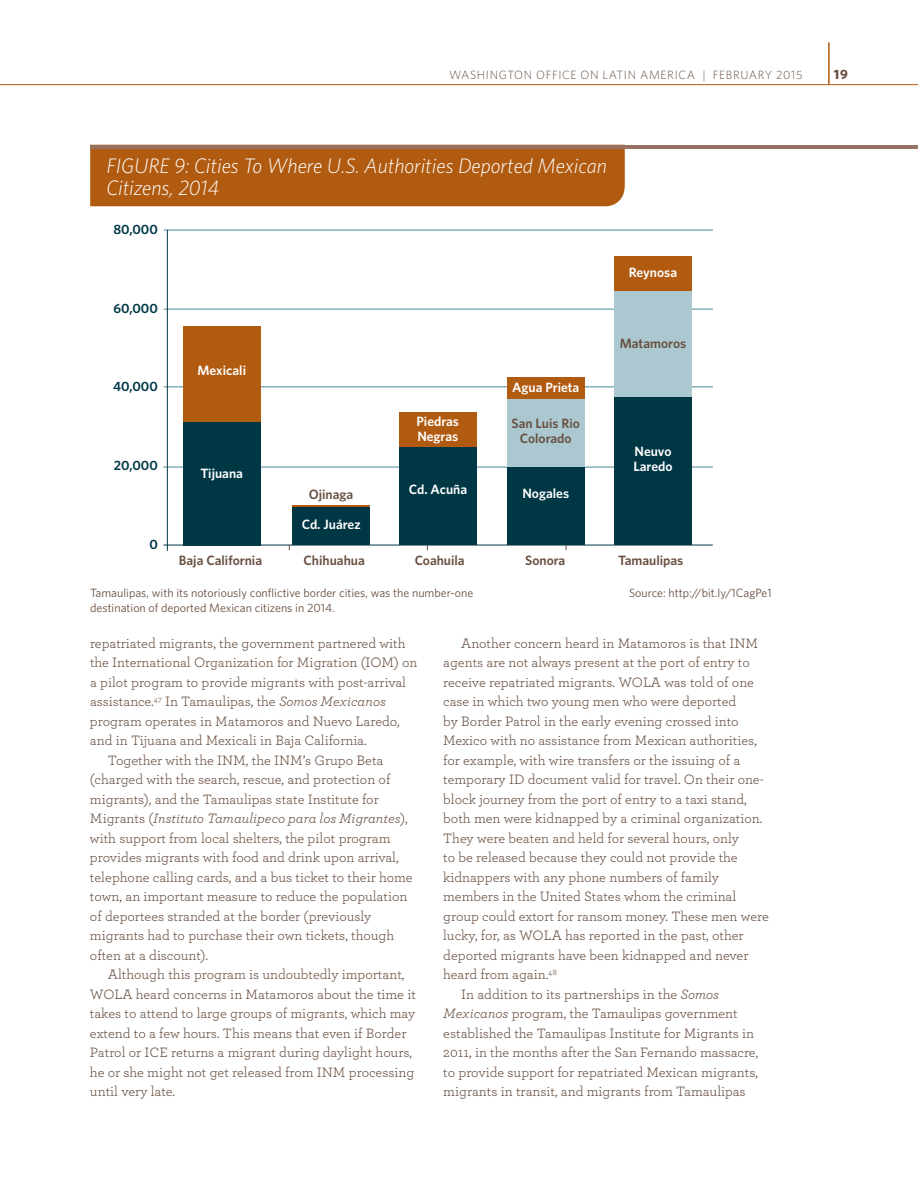
<style>
.page{position:relative;width:918px;height:1188px;background:#fff}
.page>*{position:absolute;margin:0;border:0;box-sizing:border-box;transform-origin:0 0}
.t1{font:italic 300 21px/22.5px "Whitney";color:#fff}
.t2{font:14.25px "Archer";color:#684f40}
.t3{font:italic 14.25px "Archer";color:#684f40}
.t4{font:600 13.5px/15px "Whitney";color:#fff}
.t5{font:600 13.5px "Whitney";color:#684f40}
.t6{font:600 13.5px/15px "Whitney";color:#685041;text-align:center}
.t7{font:600 13.5px "Whitney";color:#003745}
.t8{font:700 13.5px "Whitney";color:#684f40}
.t9{font:12px/15px "Whitney";color:#684f40}
.t10{font:300 12px "Whitney";letter-spacing:.05em;color:#684f40}
.s1{font-style:italic}
.s2{font-style:normal}
</style>
<div class="page">
<hr style="left:0;top:84px;width:918px;height:1px;background:#b15b11">
<hr style="left:828px;top:42px;width:2px;height:43px;background:#b15b11">
<div style="left:90px;top:148px;width:535px;height:58px;background:#b15b11"></div>
<hr style="left:90px;top:145px;width:828px;height:3px;background:#987261">
<hr style="left:163px;top:467px;width:550px;height:1px;background:#4a8998">
<hr style="left:164px;top:230px;width:549px;height:1px;background:#4a8998">
<hr style="left:164px;top:386px;width:549px;height:1px;background:#4a8998">
<hr style="left:164px;top:309px;width:549px;height:1px;background:#4a8998">
<hr style="left:167px;top:230px;width:1px;height:321px;background:#003745">
<hr style="left:163px;top:545px;width:550px;height:1px;background:#003745">
<div style="left:614px;top:256px;width:78px;height:35px;background:#b15b11"></div>
<div style="left:507px;top:377px;width:78px;height:22px;background:#b15b11"></div>
<div style="left:399px;top:413px;width:78px;height:34px;background:#b15b11"></div>
<div style="left:183px;top:326px;width:78px;height:96px;background:#b15b11"></div>
<hr style="left:292px;top:505px;width:78px;height:2px;background:#b15b11">
<div style="left:614px;top:291px;width:78px;height:106px;background:#abc8d1"></div>
<div style="left:507px;top:399px;width:78px;height:67px;background:#abc8d1"></div>
<div style="left:614px;top:397px;width:78px;height:147px;background:#003745"></div>
<div style="left:507px;top:467px;width:78px;height:77px;background:#003745"></div>
<div style="left:399px;top:447px;width:78px;height:97px;background:#003745"></div>
<div style="left:183px;top:422px;width:78px;height:123px;background:#003745"></div>
<div style="left:292px;top:507px;width:78px;height:37px;background:#003745"></div>
<p class="t10" style="left:449px;top:69px;width:355px">WASHINGTON OFFICE ON LATIN AMERICA | FEBRUARY 2015</p>
<p class="t8" style="left:834px;top:68px;width:15px">19</p>
<h1 class="t1" style="left:106px;top:155px;width:502px">FIGURE 9: Cities To Where U.S. Authorities Deported Mexican<br>Citizens, 2014</h1>
<p class="t7" style="left:113px;top:223px;width:46px">80,000</p>
<p class="t7" style="left:114px;top:302px;width:46px">60,000</p>
<p class="t7" style="left:113px;top:381px;width:46px">40,000</p>
<p class="t7" style="left:114px;top:459px;width:45px">20,000</p>
<p class="t4" style="left:198px;top:363px;width:50px">Mexicali</p>
<p class="t4" style="left:201px;top:467px;width:44px">Tijuana</p>
<p class="t5" style="left:309px;top:488px;width:46px">Ojinaga</p>
<p class="t4" style="left:302px;top:518px;width:60px">Cd. Juárez</p>
<p class="t4" style="left:417px;top:415px;width:44px">Piedras<br>Negras</p>
<p class="t4" style="left:409px;top:483px;width:60px">Cd. Acuña</p>
<p class="t4" style="left:512px;top:380px;width:69px">Agua Prieta</p>
<p class="t6" style="left:512px;top:417px;width:70px">San Luis Rio<br>Colorado</p>
<p class="t4" style="left:522px;top:486px;width:48px">Nogales</p>
<p class="t4" style="left:629px;top:266px;width:50px">Reynosa</p>
<p class="t6" style="left:620px;top:336px;width:68px">Matamoros</p>
<p class="t4" style="left:633px;top:444px;width:41px">Neuvo<br>Laredo</p>
<p class="t7" style="left:149px;top:538px;width:10px">0</p>
<p class="t9" style="left:90px;top:586px;width:385px">Tamaulipas, with its notoriously conflictive border cities, was the number-one destination of deported Mexican citizens in 2014.</p>
<p class="t5" style="left:179px;top:554px;width:85px">Baja California</p>
<p class="t5" style="left:304px;top:554px;width:63px">Chihuahua</p>
<p class="t5" style="left:525px;top:554px;width:42px">Sonora</p>
<p class="t5" style="left:415px;top:554px;width:52px">Coahuila</p>
<p class="t5" style="left:618px;top:554px;width:67px">Tamaulipas</p>
<p class="t9" style="left:629px;top:586px;width:144px">Source: http://bit.ly/1CagPe1</p>
<p class="t2" style="left:90px;top:636px;width:317px">repatriated migrants, the government partnered with</p>
<p class="t2" style="left:90px;top:656px;width:329px">the International Organization for Migration (IOM) on</p>
<p class="t2" style="left:90px;top:675px;width:318px">a pilot program to provide migrants with post-arrival</p>
<p class="t2" style="left:90px;top:695px;width:297px">assistance.<sup>47</sup> In Tamaulipas, the <span class="s1">Somos Mexicanos</span></p>
<p class="t2" style="left:90px;top:714px;width:311px">program operates in Matamoros and Nuevo Laredo,</p>
<p class="t2" style="left:90px;top:734px;width:278px">and in Tijuana and Mexicali in Baja California.</p>
<p class="t2" style="left:108px;top:753px;width:277px">Together with the INM, the INM’s Grupo Beta</p>
<p class="t2" style="left:90px;top:773px;width:302px">(charged with the search, rescue, and protection of</p>
<p class="t2" style="left:90px;top:792px;width:290px">migrants), and the Tamaulipas state Institute for</p>
<p class="t3" style="left:90px;top:812px;width:319px"><span class="s2">Migrants (</span>Instituto Tamaulipeco para los Migrantes<span class="s2">),</span></p>
<p class="t2" style="left:90px;top:831px;width:302px">with support from local shelters, the pilot program</p>
<p class="t2" style="left:90px;top:851px;width:310px">provides migrants with food and drink upon arrival,</p>
<p class="t2" style="left:90px;top:870px;width:324px">telephone calling cards, and a bus ticket to their home</p>
<p class="t2" style="left:90px;top:890px;width:319px">town, an important measure to reduce the population</p>
<p class="t2" style="left:90px;top:909px;width:283px">of deportees stranded at the border (previously</p>
<p class="t2" style="left:90px;top:929px;width:306px">migrants had to purchase their own tickets, though</p>
<p class="t2" style="left:90px;top:948px;width:120px">often at a discount).</p>
<p class="t2" style="left:108px;top:968px;width:298px">Although this program is undoubtedly important,</p>
<p class="t2" style="left:90px;top:987px;width:327px">WOLA heard concerns in Matamoros about the time it</p>
<p class="t2" style="left:90px;top:1007px;width:327px">takes to attend to large groups of migrants, which may</p>
<p class="t2" style="left:90px;top:1026px;width:318px">extend to a few hours. This means that even if Border</p>
<p class="t2" style="left:90px;top:1046px;width:324px">Patrol or ICE returns a migrant during daylight hours,</p>
<p class="t2" style="left:90px;top:1065px;width:326px">he or she might not get released from INM processing</p>
<p class="t2" style="left:90px;top:1085px;width:87px">until very late.</p>
<p class="t2" style="left:461px;top:636px;width:299px">Another concern heard in Matamoros is that INM</p>
<p class="t2" style="left:443px;top:656px;width:308px">agents are not always present at the port of entry to</p>
<p class="t2" style="left:443px;top:675px;width:312px">receive repatriated migrants. WOLA was told of one</p>
<p class="t2" style="left:443px;top:695px;width:295px">case in which two young men who were deported</p>
<p class="t2" style="left:443px;top:714px;width:297px">by Border Patrol in the early evening crossed into</p>
<p class="t2" style="left:443px;top:734px;width:315px">Mexico with no assistance from Mexican authorities,</p>
<p class="t2" style="left:443px;top:753px;width:299px">for example, with wire transfers or the issuing of a</p>
<p class="t2" style="left:443px;top:773px;width:322px">temporary ID document valid for travel. On their one-</p>
<p class="t2" style="left:443px;top:792px;width:305px">block journey from the port of entry to a taxi stand,</p>
<p class="t2" style="left:443px;top:812px;width:321px">both men were kidnapped by a criminal organization.</p>
<p class="t2" style="left:443px;top:831px;width:297px">They were beaten and held for several hours, only</p>
<p class="t2" style="left:443px;top:851px;width:296px">to be released because they could not provide the</p>
<p class="t2" style="left:443px;top:870px;width:277px">kidnappers with any phone numbers of family</p>
<p class="t2" style="left:443px;top:890px;width:295px">members in the United States whom the criminal</p>
<p class="t2" style="left:443px;top:909px;width:327px">group could extort for ransom money. These men were</p>
<p class="t2" style="left:443px;top:929px;width:302px">lucky, for, as WOLA has reported in the past, other</p>
<p class="t2" style="left:443px;top:948px;width:307px">deported migrants have been kidnapped and never</p>
<p class="t2" style="left:443px;top:968px;width:115px">heard from again.<sup>48</sup></p>
<p class="t2" style="left:461px;top:987px;width:259px">In addition to its partnerships in the <span class="s1">Somos</span></p>
<p class="t2" style="left:443px;top:1007px;width:296px"><span class="s1">Mexicanos</span> program, the Tamaulipas government</p>
<p class="t2" style="left:443px;top:1026px;width:313px">established the Tamaulipas Institute for Migrants in</p>
<p class="t2" style="left:443px;top:1046px;width:317px">2011, in the months after the San Fernando massacre,</p>
<p class="t2" style="left:443px;top:1065px;width:316px">to provide support for repatriated Mexican migrants,</p>
<p class="t2" style="left:443px;top:1085px;width:304px">migrants in transit, and migrants from Tamaulipas</p>
</div>
